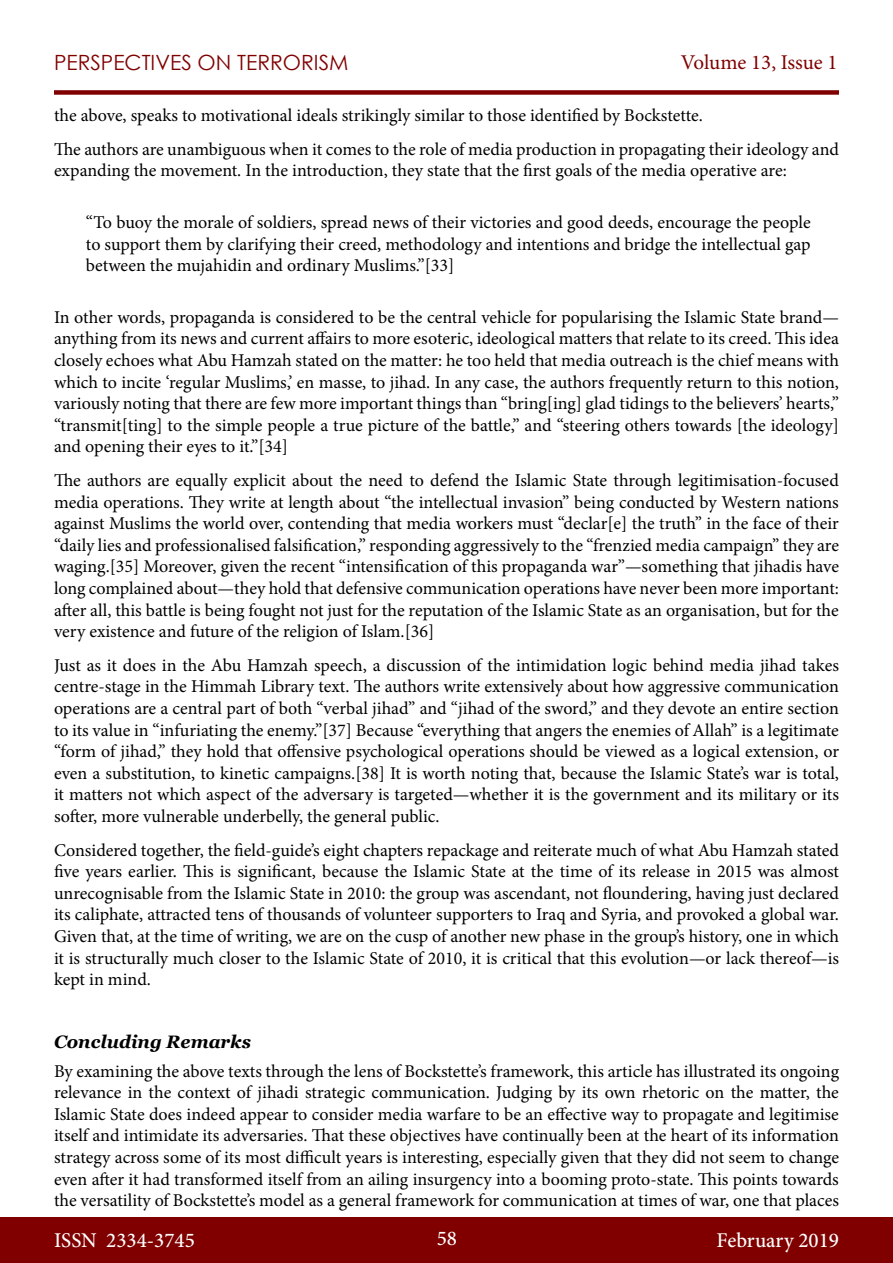
<style>
.page{position:relative;width:893px;height:1263px;background:#fff}
.page>*{position:absolute;margin:0;border:0;box-sizing:border-box;transform-origin:0 0}
.t1{font:500 21px "Minion Pro";color:#fff}
.t2{font:21px "Century Gothic";color:#800000}
.t3{font:21px "Minion Pro";letter-spacing:-.005em;color:#800000}
.t4{font:18px/21.6px "Minion Pro";color:#000;text-align:justify}
.t5{font:italic 700 18px "Georgia";color:#000}
</style>
<div class="page">
<div style="left:0;top:1217px;width:893px;height:46px;background:#800000"></div>
<div style="left:54px;top:90px;width:785px;height:5px;background:#800000"></div>
<p class="t2" style="left:54px;top:47px;width:296px">PERSPECTIVES ON TERRORISM</p>
<p class="t3" style="left:681px;top:48px;width:158px">Volume 13, Issue 1</p>
<p class="t4" style="left:54px;top:99px;width:786px;line-height:33.6px">the above, speaks to motivational ideals strikingly similar to those identified by Bockstette.<br>The authors are unambiguous when it comes to the role of media production in propagating their ideology and</p>
<p class="t4" style="left:54px;top:160px;width:734px">expanding the movement. In the introduction, they state that the first goals of the media operative are:</p>
<p class="t4" style="left:86px;top:211px;width:726px">“To buoy the morale of soldiers, spread news of their victories and good deeds, encourage the people to support them by clarifying their creed, methodology and intentions and bridge the intellectual gap between the mujahidin and ordinary Muslims.”[33]</p>
<p class="t4" style="left:54px;top:306px;width:787px">In other words, propaganda is considered to be the central vehicle for popularising the Islamic State brand— anything from its news and current affairs to more esoteric, ideological matters that relate to its creed. This idea closely echoes what Abu Hamzah stated on the matter: he too held that media outreach is the chief means with which to incite ‘regular Muslims,’ en masse, to jihad. In any case, the authors frequently return to this notion, variously noting that there are few more important things than “bring[ing] glad tidings to the believers’ hearts,” “transmit[ting] to the simple people a true picture of the battle,” and “steering others towards [the ideology] and opening their eyes to it.”[34]</p>
<p class="t4" style="left:54px;top:469px;width:786px">The authors are equally explicit about the need to defend the Islamic State through legitimisation-focused media operations. They write at length about “the intellectual invasion” being conducted by Western nations against Muslims the world over, contending that media workers must “declar[e] the truth” in the face of their “daily lies and professionalised falsification,” responding aggressively to the “frenzied media campaign” they are waging.[35] Moreover, given the recent “intensification of this propaganda war”—something that jihadis have long complained about—they hold that defensive communication operations have never been more important: after all, this battle is being fought not just for the reputation of the Islamic State as an organisation, but for the very existence and future of the religion of Islam.[36]</p>
<p class="t4" style="left:54px;top:654px;width:786px">Just as it does in the Abu Hamzah speech, a discussion of the intimidation logic behind media jihad takes centre-stage in the Himmah Library text. The authors write extensively about how aggressive communication operations are a central part of both “verbal jihad” and “jihad of the sword,” and they devote an entire section to its value in “infuriating the enemy.”[37] Because “everything that angers the enemies of Allah” is a legitimate “form of jihad,” they hold that offensive psychological operations should be viewed as a logical extension, or even a substitution, to kinetic campaigns.[38] It is worth noting that, because the Islamic State’s war is total, it matters not which aspect of the adversary is targeted—whether it is the government and its military or its softer, more vulnerable underbelly, the general public.</p>
<p class="t4" style="left:54px;top:839px;width:787px">Considered together, the field-guide’s eight chapters repackage and reiterate much of what Abu Hamzah stated five years earlier. This is significant, because the Islamic State at the time of its release in 2015 was almost unrecognisable from the Islamic State in 2010: the group was ascendant, not floundering, having just declared its caliphate, attracted tens of thousands of volunteer supporters to Iraq and Syria, and provoked a global war.<br>Given that, at the time of writing, we are on the cusp of another new phase in the group’s history, one in which it is structurally much closer to the Islamic State of 2010, it is critical that this evolution—or lack thereof—is kept in mind.</p>
<p class="t5" style="left:54px;top:1030px;width:199px">Concluding Remarks</p>
<p class="t4" style="left:54px;top:1060px;width:787px">By examining the above texts through the lens of Bockstette’s framework, this article has illustrated its ongoing relevance in the context of jihadi strategic communication. Judging by its own rhetoric on the matter, the Islamic State does indeed appear to consider media warfare to be an effective way to propagate and legitimise itself and intimidate its adversaries. That these objectives have continually been at the heart of its information strategy across some of its most difficult years is interesting, especially given that they did not seem to change even after it had transformed itself from an ailing insurgency into a booming proto-state. This points towards the versatility of Bockstette’s model as a general framework for communication at times of war, one that places</p>
<p class="t1" style="left:54px;top:1226px;width:142px">ISSN 2334-3745</p>
<p class="t1" style="left:437px;top:1224px;width:22px">58</p>
<p class="t1" style="left:717px;top:1226px;width:124px">February 2019</p>
</div>
